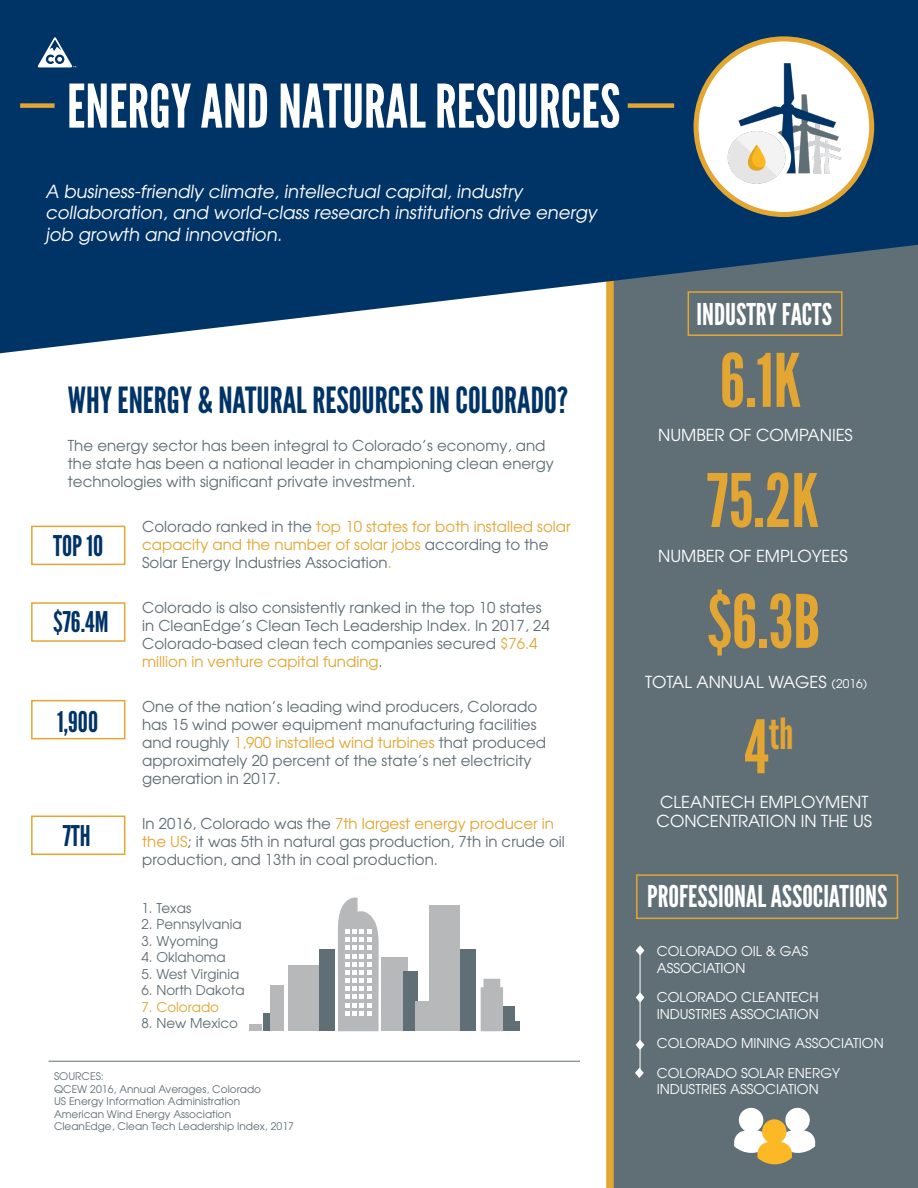
<style>
.page{position:relative;width:918px;height:1188px;background:#fff}
.page>*{position:absolute;margin:0;border:0;box-sizing:border-box;transform-origin:0 0}
.t1{font:73.5px "League Gothic";color:#e3a633}
.t2{font:60px "League Gothic";color:#fff}
.t3{font:42.9px "League Gothic";color:#e3a633}
.t4{font:36px "League Gothic";color:#036}
.t5{font:30px "League Gothic";color:#fff}
.t6{font:28.5px "League Gothic";color:#036}
.t7{font:18px/21.6px "Avant Garde";color:#fff}
.t8{font:16.5px/19.8px "Avant Garde";color:#fff}
.t9{font:15px/18px "Avant Garde";color:#606f76}
.t10{font:13.5px/16.2px "Avant Garde";color:#fff}
.t11{font:13.5px "Avant Garde";color:#606f76}
.t12{font:13.5px "Avant Garde";color:#e3a633}
.t13{font:10.5px "Avant Garde";color:#606f76}
.s1{color:#e3a633}
.s2{font-size:12px}
.s3{font-size:73.5px}
</style>
<div class="page">
<div style="left:31px;top:816px;width:94px;height:39px;border:2px solid #e3a633"></div>
<div style="left:613px;top:233px;width:305px;height:955px;background:#606f76"></div>
<div style="left:606px;top:276px;width:8px;height:912px;background:#e3a633"></div>
<svg style="left:0;top:0;width:918px;height:353px;fill:#036"></svg>
<div style="left:696px;top:39px;width:176px;height:176px;background:#fff;border-radius:50%"></div>
<div style="left:694px;top:36px;width:180px;height:181px;border:5px solid #e3a633;border-radius:50%"></div>
<div style="left:20px;top:103px;width:35px;height:5px;background:#e3a633"></div>
<svg style="left:37px;top:37px;width:48px;height:31px"></svg>
<div style="left:688px;top:291px;width:155px;height:45px;border:2px solid #e3a633"></div>
<div style="left:636px;top:874px;width:262px;height:45px;border:2px solid #e3a633"></div>
<hr style="left:640px;top:946px;width:1px;height:127px;background:#fff">
<svg style="left:636px;top:945px;width:8px;height:11px"></svg>
<svg style="left:636px;top:992px;width:8px;height:11px"></svg>
<svg style="left:636px;top:1040px;width:8px;height:10px"></svg>
<svg style="left:734px;top:1108px;width:81px;height:56px"></svg>
<div style="left:249px;top:1025px;width:13px;height:6px;background:#b6b8ba"></div>
<svg style="left:264px;top:1014px;width:7px;height:17px"></svg>
<div style="left:271px;top:986px;width:13px;height:45px;background:#b6b8ba"></div>
<div style="left:289px;top:966px;width:34px;height:65px;background:#b6b8ba"></div>
<div style="left:319px;top:949px;width:16px;height:82px;background:#606f76"></div>
<div style="left:382px;top:957px;width:26px;height:74px;background:#b6b8ba"></div>
<div style="left:403px;top:971px;width:14px;height:60px;background:#606f76"></div>
<div style="left:415px;top:1001px;width:28px;height:30px;background:#b6b8ba"></div>
<div style="left:444px;top:949px;width:31px;height:82px;background:#606f76"></div>
<div style="left:429px;top:905px;width:30px;height:126px;background:#b6b8ba"></div>
<svg style="left:481px;top:979px;width:22px;height:52px"></svg>
<div style="left:503px;top:1006px;width:12px;height:25px;background:#606f76"></div>
<div style="left:509px;top:1021px;width:10px;height:10px;background:#606f76"></div>
<svg style="left:338px;top:897px;width:41px;height:134px"></svg>
<hr style="left:49px;top:1061px;width:531px;height:1px;background:#606f76">
<div style="left:31px;top:526px;width:94px;height:39px;border:2px solid #e3a633"></div>
<div style="left:31px;top:602px;width:94px;height:40px;border:2px solid #e3a633"></div>
<div style="left:31px;top:700px;width:94px;height:39px;border:2px solid #e3a633"></div>
<img style="left:726px;top:63px;width:116px;height:121px">
<div style="left:628px;top:103px;width:46px;height:5px;background:#e3a633"></div>
<svg style="left:635px;top:1068px;width:9px;height:10px"></svg>
<p class="t2" style="left:67px;top:71px;width:555px">ENERGY AND NATURAL RESOURCES</p>
<p class="t7" style="left:45px;top:180px;width:556px">A business-friendly climate, intellectual capital, industry collaboration, and world-class research institutions drive energy job growth and innovation.</p>
<p class="t4" style="left:68px;top:379px;width:502px">WHY ENERGY &amp; NATURAL RESOURCES IN COLORADO?</p>
<p class="t9" style="left:68px;top:437px;width:488px">The energy sector has been integral to Colorado’s economy, and the state has been a national leader in championing clean energy technologies with significant private investment.</p>
<p class="t9" style="left:142px;top:518px;width:430px">Colorado ranked in the <span class="s1">top 10 states for both installed solar capacity and the number of solar jobs</span> according to the<br>Solar Energy Industries Association<span class="s1">.</span></p>
<p class="t9" style="left:142px;top:599px;width:409px">Colorado is also consistently ranked in the top 10 states in CleanEdge’s Clean Tech Leadership Index. In 2017, 24<br>Colorado-based clean tech companies secured <span class="s1">$76.4 million in venture capital funding</span>.</p>
<p class="t9" style="left:142px;top:698px;width:405px">One of the nation’s leading wind producers, Colorado has 15 wind power equipment manufacturing facilities and roughly <span class="s1">1,900 installed wind turbines</span> that produced approximately 20 percent of the state’s net electricity generation in 2017.</p>
<p class="t9" style="left:142px;top:815px;width:424px">In 2016, Colorado was the <span class="s1">7th largest energy producer in the US</span>; it was 5th in natural gas production, 7th in crude oil production, and 13th in coal production.</p>
<p class="t6" style="left:53px;top:529px;width:52px">TOP 10</p>
<p class="t6" style="left:53px;top:605px;width:57px">$76.4M</p>
<p class="t6" style="left:57px;top:705px;width:42px">1,900</p>
<p class="t6" style="left:63px;top:819px;width:30px">7TH</p>
<p class="t11" style="left:141px;top:900px;width:51px">1. Texas</p>
<p class="t11" style="left:141px;top:916px;width:102px">2. Pennsylvania</p>
<p class="t11" style="left:141px;top:933px;width:78px">3. Wyoming</p>
<p class="t11" style="left:141px;top:949px;width:86px">4. Oklahoma</p>
<p class="t11" style="left:141px;top:966px;width:99px">5. West Virginia</p>
<p class="t11" style="left:141px;top:982px;width:105px">6. North Dakota</p>
<p class="t12" style="left:141px;top:999px;width:79px">7. Colorado</p>
<p class="t11" style="left:141px;top:1015px;width:98px">8. New Mexico</p>
<p class="t13" style="left:54px;top:1070px;width:51px">SOURCES:</p>
<p class="t13" style="left:54px;top:1082px;width:209px">QCEW 2016, Annual Averages, Colorado</p>
<p class="t13" style="left:54px;top:1095px;width:188px">US Energy Information Administration</p>
<p class="t13" style="left:54px;top:1107px;width:179px">American Wind Energy Association</p>
<p class="t13" style="left:54px;top:1120px;width:241px">CleanEdge, Clean Tech Leadership Index, 2017</p>
<p class="t5" style="left:697px;top:296px;width:137px">INDUSTRY FACTS</p>
<p class="t1" style="left:720px;top:337px;width:83px">6.1K</p>
<p class="t8" style="left:658px;top:425px;width:196px">NUMBER OF COMPANIES</p>
<p class="t1" style="left:707px;top:457px;width:113px">75.2K</p>
<p class="t8" style="left:658px;top:546px;width:191px">NUMBER OF EMPLOYEES</p>
<p class="t1" style="left:707px;top:578px;width:114px">$6.3B</p>
<p class="t8" style="left:645px;top:672px;width:224px">TOTAL ANNUAL WAGES <span class="s2">(2016)</span></p>
<p class="t3" style="left:744px;top:708px;width:51px"><span class="s3">4</span>th</p>
<p class="t8" style="left:657px;top:791px;width:217px">CLEANTECH EMPLOYMENT<br>CONCENTRATION IN THE US</p>
<p class="t5" style="left:647px;top:878px;width:242px">PROFESSIONAL ASSOCIATIONS</p>
<p class="t10" style="left:657px;top:943px;width:153px">COLORADO OIL &amp; GAS<br>ASSOCIATION</p>
<p class="t10" style="left:657px;top:989px;width:163px">COLORADO CLEANTECH<br>INDUSTRIES ASSOCIATION</p>
<p class="t10" style="left:657px;top:1035px;width:228px">COLORADO MINING ASSOCIATION</p>
<p class="t10" style="left:657px;top:1065px;width:185px">COLORADO SOLAR ENERGY<br>INDUSTRIES ASSOCIATION</p>
</div>
